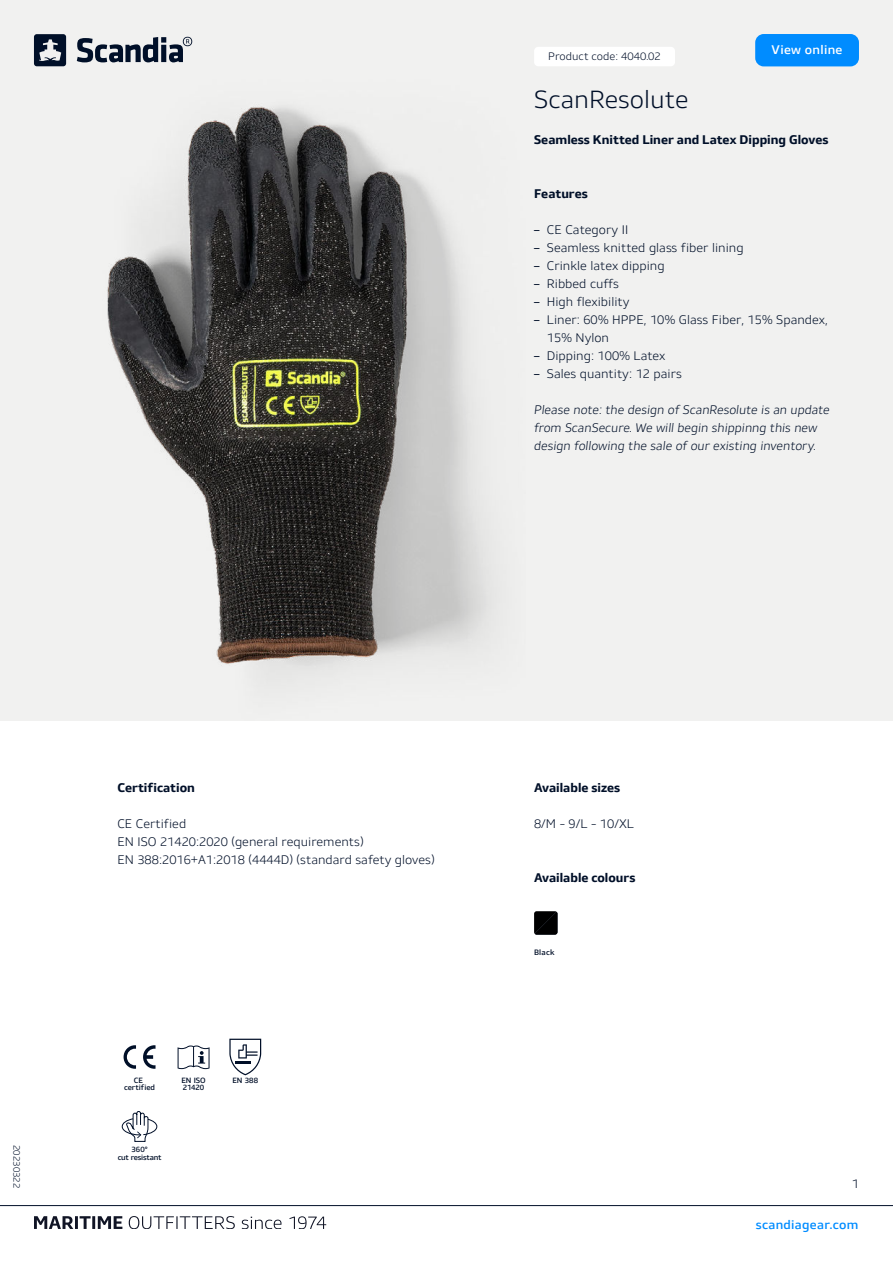
<style>
.page{position:relative;width:893px;height:1263px;background:#fff}
.page>*{position:absolute;margin:0;border:0;box-sizing:border-box;transform-origin:0 0}
.t1{font:300 24px "Stratus";color:#000f28}
.t2{font:300 12px/18px "Stratus";color:#000f28}
.t3{font:italic 300 12px/18px "Stratus";color:#000f28}
.t4{font:700 12px "Stratus";color:#000f28}
.t5{font:500 12px "Stratus";letter-spacing:.025em;color:#008cff}
.t6{font:500 12px "Stratus";letter-spacing:.025em;color:#fff}
.t7{font:300 10.5px "Stratus";color:#000f28}
.t8{font:300 9px "Stratus";color:#000f28}
.t9{font:500 7.5px "Stratus";letter-spacing:.025em;color:#000f28}
.t10{font:500 7.35px/7.4px "Stratus";letter-spacing:-.01em;color:#000f28;text-align:center}
.t11{font:500 7.35px/7.4px "Stratus";letter-spacing:-.035em;color:#000f28;text-align:center}
.s1{font-weight:400}
</style>
<div class="page">
<div style="left:0;top:0;width:893px;height:720px;background:#f1f1f0"></div>
<img style="left:36px;top:36px;width:460px;height:639px">
<svg style="left:121px;top:1111px;width:37px;height:31px"></svg>
<hr style="left:0;top:1205px;width:893px;height:1px;background:#000f28">
<svg style="left:77px;top:37px;width:115px;height:25px"></svg>
<svg style="left:34px;top:34px;width:32px;height:32px"></svg>
<svg style="left:34px;top:1216px;width:292px;height:13px"></svg>
<div style="left:534px;top:47px;width:141px;height:19px;background:#fff;border-radius:4px"></div>
<svg style="left:534px;top:911px;width:23px;height:23px"></svg>
<div style="left:755px;top:34px;width:104px;height:32px;background:#008cff;border-radius:9px"></div>
<svg style="left:124px;top:1045px;width:12px;height:24px"></svg>
<svg style="left:143px;top:1045px;width:13px;height:24px"></svg>
<svg style="left:178px;top:1045px;width:32px;height:24px"></svg>
<svg style="left:229px;top:1039px;width:32px;height:36px"></svg>
<p class="t6" style="left:772px;top:45px;width:72px">View online</p>
<p class="t7" style="left:548px;top:51px;width:114px">Product code: 4040.02</p>
<h1 class="t1" style="left:534px;top:89px;width:156px">ScanResolute</h1>
<p class="t4" style="left:534px;top:135px;width:296px">Seamless Knitted Liner and Latex Dipping Gloves</p>
<p class="t4" style="left:534px;top:189px;width:55px">Features</p>
<p class="t2" style="left:534px;top:222px;width:96px"><span class="s1">–</span> CE Category II</p>
<p class="t2" style="left:534px;top:240px;width:211px"><span class="s1">–</span> Seamless knitted glass fiber lining</p>
<p class="t2" style="left:534px;top:258px;width:132px"><span class="s1">–</span> Crinkle latex dipping</p>
<p class="t2" style="left:534px;top:276px;width:86px"><span class="s1">–</span> Ribbed cuffs</p>
<p class="t2" style="left:534px;top:294px;width:97px"><span class="s1">–</span> High flexibility</p>
<p class="t2" style="left:547px;top:312px;width:282px;text-indent:-13px"><span class="s1">–</span> Liner: 60% HPPE, 10% Glass Fiber, 15% Spandex,<br>15% Nylon</p>
<p class="t2" style="left:534px;top:348px;width:133px"><span class="s1">–</span> Dipping: 100% Latex</p>
<p class="t2" style="left:534px;top:366px;width:149px"><span class="s1">–</span> Sales quantity: 12 pairs</p>
<p class="t3" style="left:534px;top:402px;width:297px">Please note: the design of ScanResolute is an update from ScanSecure. We will begin shippinng this new design following the sale of our existing inventory.</p>
<p class="t4" style="left:117px;top:783px;width:79px">Certification</p>
<p class="t2" style="left:117px;top:816px;width:319px">CE Certified<br>EN ISO 21420:2020 (general requirements)<br>EN 388:2016+A1:2018 (4444D) (standard safety gloves)</p>
<p class="t10" style="left:124px;top:1077px;width:33px">CE certified</p>
<p class="t10" style="left:181px;top:1077px;width:26px;text-align:left">EN ISO<br>21420</p>
<p class="t10" style="left:232px;top:1077px;width:27px">EN 388</p>
<p class="t8" style="left:21px;top:1145px;width:45px;rotate:90deg">20230322</p>
<p class="t11" style="left:118px;top:1146px;width:45px">360°<br>cut resistant</p>
<p class="t4" style="left:534px;top:783px;width:88px">Available sizes</p>
<p class="t2" style="left:534px;top:816px;width:101px">8/M - 9/L - 10/XL</p>
<p class="t4" style="left:534px;top:873px;width:103px">Available colours</p>
<p class="t9" style="left:534px;top:949px;width:22px">Black</p>
<p class="t2" style="left:852px;top:1176px;width:9px">1</p>
<p class="t5" style="left:756px;top:1220px;width:104px">scandiagear.com</p>
</div>
